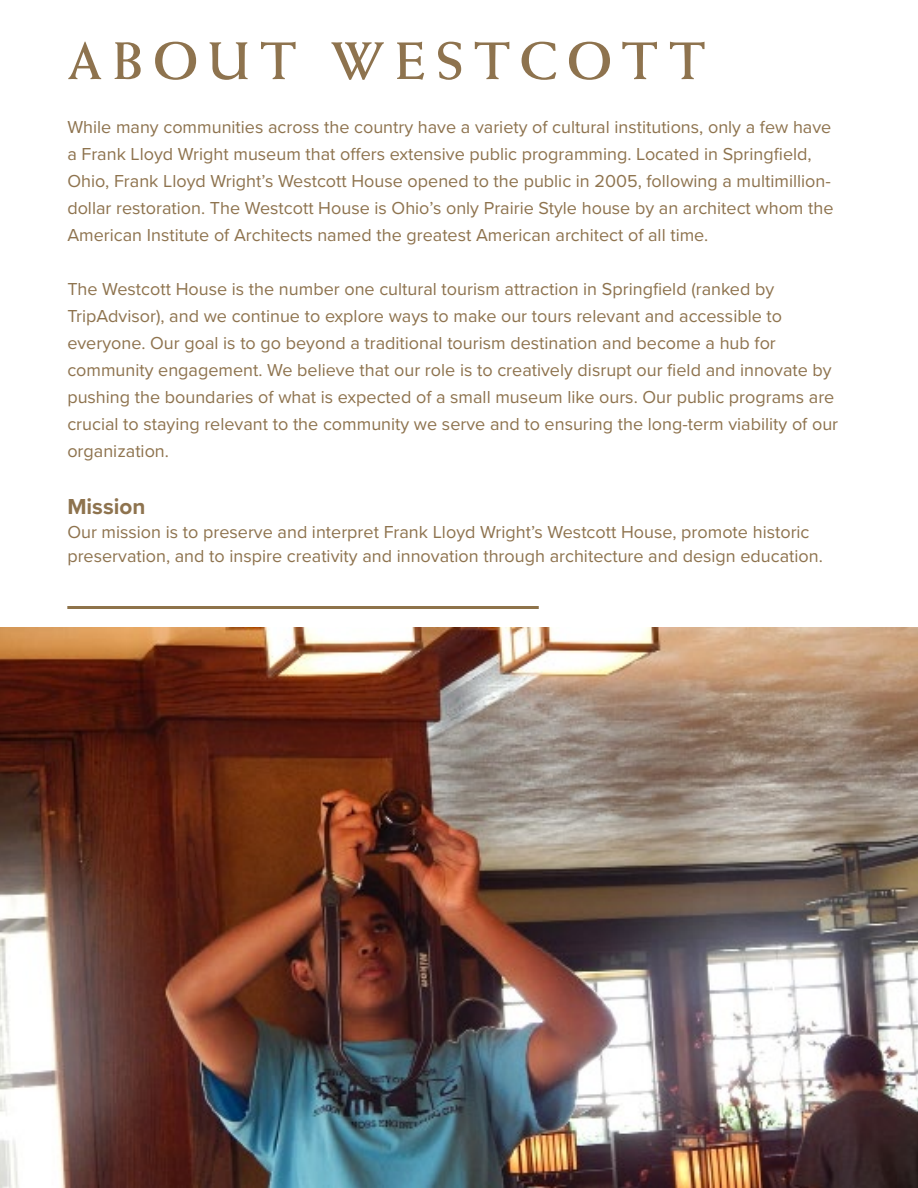
<style>
.page{position:relative;width:918px;height:1188px;background:#fff}
.page>*{position:absolute;margin:0;border:0;box-sizing:border-box;transform-origin:0 0}
.t1{font:700 52.95px "Weiss Std";letter-spacing:.185em;color:#8e734e}
.t2{font:700 22.5px "Proxima Nova";color:#8e734e}
.t3{font:18px/27px "Proxima Nova";color:#8e734e}
</style>
<div class="page">
<hr style="left:67px;top:606px;width:472px;height:3px;background:#8e734a">
<img style="left:0;top:627px;width:918px;height:561px">
<h1 class="t1" style="left:68px;top:30px;width:639px">ABOUT WESTCOTT</h1>
<p class="t3" style="left:67px;top:113px;width:768px">While many communities across the country have a variety of cultural institutions, only a few have a Frank Lloyd Wright museum that offers extensive public programming. Located in Springfield, Ohio, Frank Lloyd Wright’s Westcott House opened to the public in 2005, following a multimillion&shy;dollar restoration. The Westcott House is Ohio’s only Prairie Style house by an architect whom the American Institute of Architects named the greatest American architect of all time.</p>
<p class="t3" style="left:67px;top:275px;width:772px">The Westcott House is the number one cultural tourism attraction in Springfield (ranked by TripAdvisor), and we continue to explore ways to make our tours relevant and accessible to everyone. Our goal is to go beyond a traditional tourism destination and become a hub for community engagement. We believe that our role is to creatively disrupt our field and innovate by pushing the boundaries of what is expected of a small museum like ours. Our public programs are crucial to staying relevant to the community we serve and to ensuring the long-term viability of our organization.</p>
<p class="t2" style="left:67px;top:490px;width:80px">Mission</p>
<p class="t3" style="left:67px;top:519px;width:757px;line-height:24px">Our mission is to preserve and interpret Frank Lloyd Wright’s Westcott House, promote historic preservation, and to inspire creativity and innovation through architecture and design education.</p>
</div>
